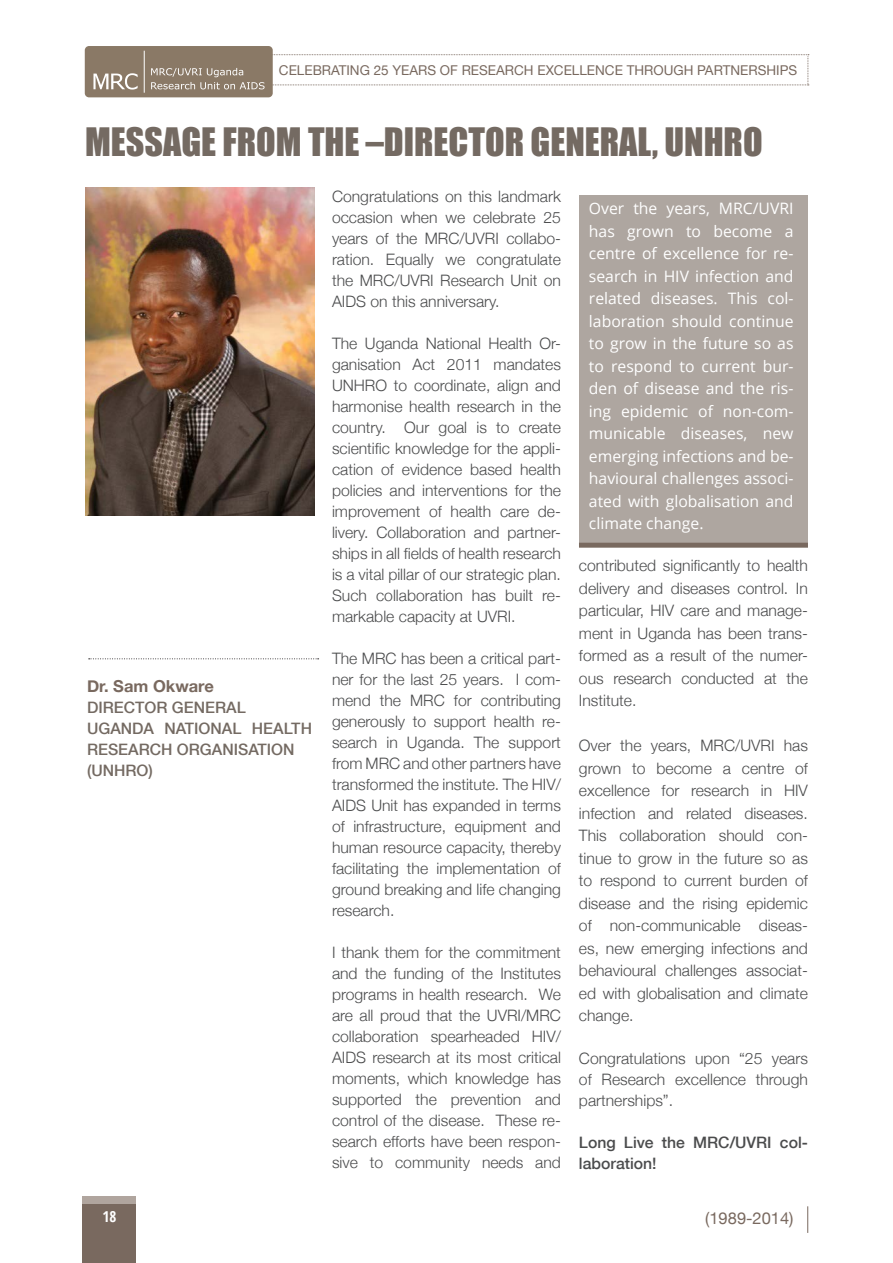
<style>
.page{position:relative;width:893px;height:1263px;background:#fff}
.page>*{position:absolute;margin:0;border:0;box-sizing:border-box;transform-origin:0 0}
.MAIN_HEADER_1{font:36px "Impact";color:#746a62}
.NAME{font:700 16.5px "Helvetica Neue";color:#79695f}
.t1{font:16.5px "Helvetica Neue";color:#79695f}
.BODY{font:300 15.75px/21px "Helvetica Neue";color:#4b4c4d;text-align:justify}
.PULL{font:15.75px/22.5px "Open Sans";color:#fff;text-align:justify}
.t2{font:500 15.75px/21px "Helvetica Neue";color:#746a62}
.BODY-2{font:500 15.75px/21px "Helvetica Neue";color:#4b4c4d}
.t3{font:700 condensed 15px "Open Sans";color:#fff}
.t4{font:13.5px "Helvetica Neue";color:#79695f}
</style>
<div class="page">
<div style="left:83px;top:1196px;width:53px;height:67px;background:#b0a59e"></div>
<div style="left:83px;top:1204px;width:53px;height:59px;background:#79695f"></div>
<svg style="left:807px;top:1206px;width:1px;height:27px"></svg>
<div style="left:85px;top:46px;width:188px;height:51px;background:#8a7966;border-radius:4px"></div>
<svg style="left:93px;top:54px;width:716px;height:36px"></svg>
<hr style="left:144px;top:51px;width:1px;height:42px;background:#fff">
<div style="left:579px;top:195px;width:228px;height:352px;background:#aea6a0"></div>
<img style="left:85px;top:187px;width:229px;height:328px">
<svg style="left:89px;top:658px;width:230px;height:1px"></svg>
<hr style="left:579px;top:543px;width:229px;height:4px;background:#79695f">
<p class="t4" style="left:279px;top:61px;width:520px">CELEBRATING 25 YEARS OF RESEARCH EXCELLENCE THROUGH PARTNERSHIPS</p>
<p class="MAIN_HEADER_1" style="left:85px;top:114px;width:679px">MESSAGE FROM THE –DIRECTOR GENERAL, UNHRO</p>
<p class="BODY" style="left:332px;top:185px;width:230px">Congratulations on this landmark occasion when we celebrate 25 years of the MRC/UVRI collabo&shy;ration. Equally we congratulate the MRC/UVRI Research Unit on AIDS on this anniversary.</p>
<p class="BODY" style="left:332px;top:332px;width:230px">The Uganda National Health Or&shy;ganisation Act 2011 mandates UNHRO to coordinate, align and harmonise health research in the country. Our goal is to create scientific knowledge for the appli&shy;cation of evidence based health policies and interventions for the improvement of health care de&shy;livery. Collaboration and partner&shy;ships in all fields of health research is a vital pillar of our strategic plan.<br>Such collaboration has built re&shy;markable capacity at UVRI.</p>
<p class="BODY" style="left:332px;top:647px;width:230px">The MRC has been a critical part&shy;ner for the last 25 years. I com&shy;mend the MRC for contributing generously to support health re&shy;search in Uganda. The support from MRC and other partners have transformed the institute. The HIV/ AIDS Unit has expanded in terms of infrastructure, equipment and human resource capacity, thereby facilitating the implementation of ground breaking and life changing research.</p>
<p class="BODY" style="left:332px;top:941px;width:230px">I thank them for the commitment and the funding of the Institutes programs in health research. We are all proud that the UVRI/MRC collaboration spearheaded HIV/ AIDS research at its most critical moments, which knowledge has supported the prevention and control of the disease. These re&shy;search efforts have been respon&shy;sive to community needs and</p>
<p class="PULL" style="left:589px;top:197px;width:206px">Over the years, MRC/UVRI has grown to become a centre of excellence for re&shy;search in HIV infection and related diseases. This col&shy;laboration should continue to grow in the future so as to respond to current bur&shy;den of disease and the ris&shy;ing epidemic of non-com&shy;municable diseases, new emerging infections and be&shy;havioural challenges associ&shy;ated with globalisation and climate change.</p>
<p class="BODY" style="left:579px;top:554px;width:230px;line-height:22.5px">contributed significantly to health delivery and diseases control. In particular, HIV care and manage&shy;ment in Uganda has been trans&shy;formed as a result of the numer&shy;ous research conducted at the Institute.</p>
<p class="BODY" style="left:579px;top:734px;width:230px;line-height:22.5px">Over the years, MRC/UVRI has grown to become a centre of excellence for research in HIV infection and related diseases.<br>This collaboration should con&shy;tinue to grow in the future so as to respond to current burden of disease and the rising epidemic of non-communicable diseas&shy;es, new emerging infections and behavioural challenges associat&shy;ed with globalisation and climate change.</p>
<p class="BODY" style="left:579px;top:1046px;width:230px">Congratulations upon “25 years of Research excellence through partnerships”.</p>
<p class="BODY-2" style="left:579px;top:1131px;width:230px">Long Live the MRC/UVRI col&shy;laboration!</p>
<p class="NAME" style="left:87px;top:673px;width:128px">Dr. Sam Okware</p>
<p class="t2" style="left:87px;top:696px;width:160px">DIRECTOR GENERAL</p>
<p class="t2" style="left:87px;top:717px;width:227px">UGANDA NATIONAL HEALTH<br>RESEARCH ORGANISATION</p>
<p class="t2" style="left:87px;top:759px;width:67px">(UNHRO)</p>
<p class="t3" style="left:103px;top:1206px;width:15px">18</p>
<p class="t1" style="left:705px;top:1206px;width:90px">(1989-2014)</p>
</div>
